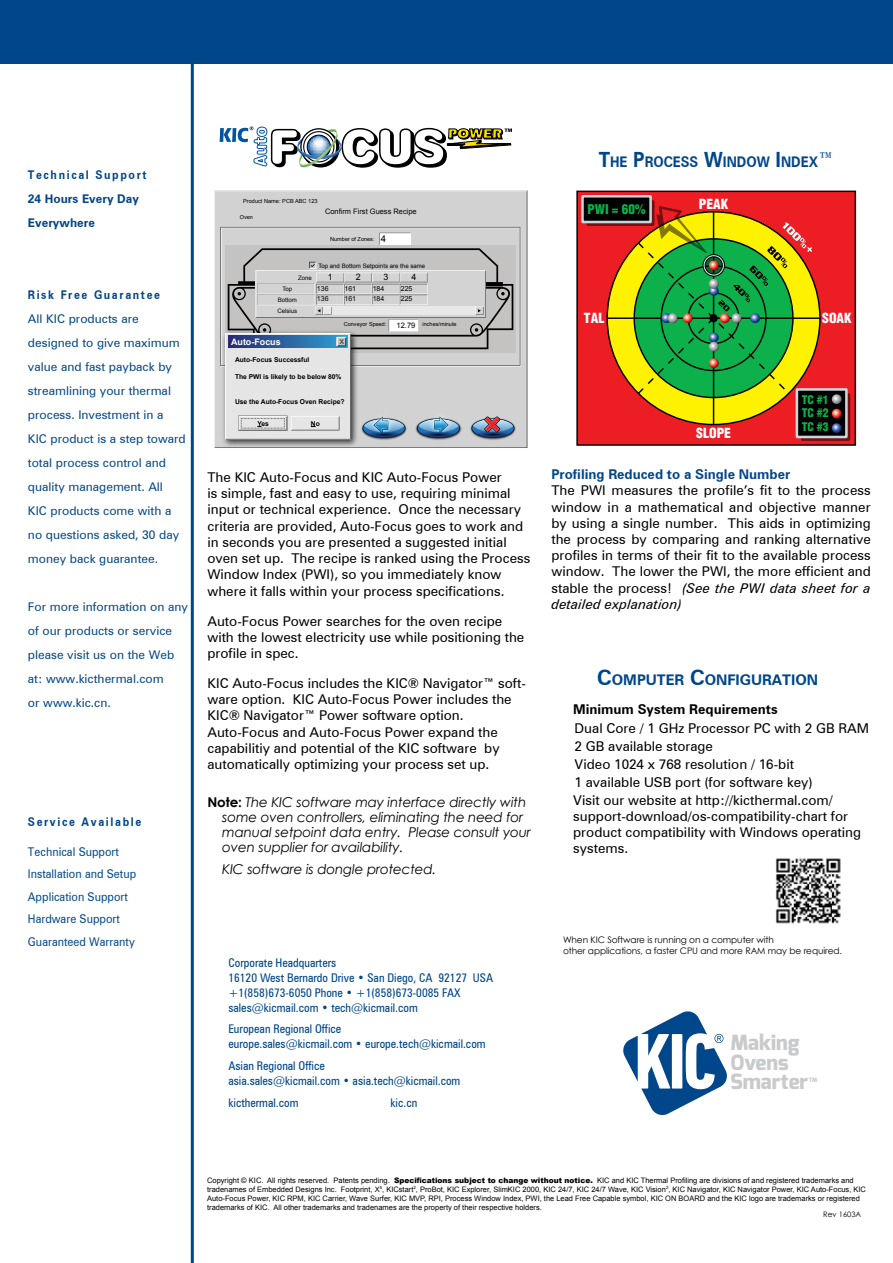
<style>
.page{position:relative;width:893px;height:1263px;background:#fff}
.page>*{position:absolute;margin:0;border:0;box-sizing:border-box;transform-origin:0 0}
.t1{font:800 20.85px/19.4px "Exo";color:#c9cacc}
.t2{font:700 14.7px "Zurich BT";color:#00468b;scale:.9 1}
.t3{font:700 14.7px "Zurich BT";color:#00468b}
.t4{font:13.65px "Switzerland Cond Black Plain";color:#fff}
.t5{font:13.5px/16.2px "Zurich BT";color:#000}
.t6{font:italic 13.5px/15px "Century Gothic";letter-spacing:-.01em;color:#000}
.t7{font:700 13.5px "Zurich BT";color:#00468b}
.t8{font:700 13.5px "Zurich BT";color:#000}
.t9{font:13.05px "Switzerland Cond Black Plain";color:#0db14b}
.t10{font:12px/24px "Zurich BT";color:#00468b}
.t11{font:condensed 12px/15px "Zurich BT";color:#00468b}
.t12{font:12px/22.5px "Zurich BT";color:#00468b;scale:.9 1}
.t13{font:700 12px/24px "Zurich BT";color:#00468b;scale:.9 1}
.t14{font:700 12px "Zurich BT";letter-spacing:.15em;color:#00468b;scale:.9 1}
.t15{font:11.7px/13.8px "Switzerland Cond Black Plain";color:#0db14b;text-align:justify}
.t16{font:9px/10.8px "Century Gothic";letter-spacing:-.01em;color:#000}
.t17{font:700 9px "Arial";color:#fff}
.t18{font:8.85px "Arial";color:#000}
.t19{font:7.5px/9px "Arial";color:#000}
.t20{font:7.5px "Arial";color:#010101}
.t21{font:7.5px "Century Gothic";color:#000}
.t22{font:6.9px "Arial";color:#000}
.t23{font:700 6.75px "Arial";color:#000}
.t24{font:6.15px "Arial";color:#000}
.t25{font:6.15px/11.1px "Arial";color:#010101;text-align:center}
.t26{font:800 6px "Exo";color:#c9cacc}
.t27{font:5.7px "Arial";color:#010101}
.t28{font:5.55px "Arial";color:#010101}
.s1{font-size:9.6px}
.s2{font-size:7.65px}
.s3{font-weight:700;font-style:normal}
.s4{font-size:21px}
.s5{font-style:italic}
.s6{font-weight:900}
</style>
<div class="page">
<svg style="left:623px;top:1011px;width:104px;height:104px"></svg>
<div style="left:577px;top:191px;width:278px;height:254px;background:#ed1d24"></div>
<div style="left:576px;top:191px;width:280px;height:255px;border:1px solid #000"></div>
<div style="left:607px;top:212px;width:213px;height:212px;background:#fff200;border-radius:50%"></div>
<hr style="left:607px;top:317px;width:213px;height:2px;background:#000">
<svg style="left:586px;top:200px;width:68px;height:26px"></svg>
<div style="left:582px;top:196px;width:69px;height:26px;background:#000"></div>
<div style="left:581px;top:195px;width:71px;height:28px;border:3px solid #c5d8dd"></div>
<svg style="left:636px;top:206px;width:214px;height:235px"></svg>
<svg style="left:214px;top:191px;width:313px;height:257px;background:#d0d1d0"></svg>
<img style="left:426px;top:440px;width:31px;height:2px">
<img style="left:365px;top:440px;width:32px;height:2px">
<img style="left:219px;top:327px;width:142px;height:121px">
<svg style="left:220px;top:227px;width:301px;height:213px;background:#c1c4c6"></svg>
<img style="left:775px;top:858px;width:66px;height:66px">
<div style="left:0;top:0;width:893px;height:63px;background:#00468b"></div>
<hr style="left:191px;top:61px;width:3px;height:1202px;background:#00468b">
<svg style="left:220px;top:126px;width:292px;height:42px"></svg>
<p class="t13" style="left:28px;top:162px;width:133px">Technical Support<br>24 Hours Every Day<br>Everywhere</p>
<p class="t14" style="left:28px;top:287px;width:148px">Risk Free Guarantee</p>
<p class="t10" style="left:28px;top:306px;width:159px">All KIC products are designed to give maximum value and fast payback by streamlining your thermal process. Investment in a<br>KIC product is a step toward total process control and quality management. All<br>KIC products come with a no questions asked, 30 day money back guarantee.</p>
<p class="t10" style="left:28px;top:594px;width:162px">For more information on any of our products or service please visit us on the Web at: www.kicthermal.com<br>or www.kic.cn.</p>
<p class="t14" style="left:28px;top:814px;width:128px">Service Available</p>
<p class="t12" style="left:28px;top:840px;width:122px">Technical Support<br>Installation and Setup<br>Application Support<br>Hardware Support<br>Guaranteed Warranty</p>
<p class="t27" style="left:243px;top:197px;width:76px">Product Name: PCB ABC 123</p>
<p class="t28" style="left:240px;top:213px;width:15px">Oven</p>
<p class="t20" style="left:325px;top:206px;width:93px">Confirm First Guess Recipe</p>
<p class="t28" style="left:330px;top:236px;width:57px">Number of Zones: <span class="s1">4</span></p>
<p class="t24" style="left:318px;top:262px;width:108px">Top and Bottom Setpoints are the same</p>
<p class="t25" style="left:298px;top:272px;width:15px">Zone</p>
<p class="t18" style="left:328px;top:271px;width:6px">1</p>
<p class="t18" style="left:356px;top:271px;width:6px">2</p>
<p class="t18" style="left:384px;top:271px;width:6px">3</p>
<p class="t18" style="left:411px;top:271px;width:6px">4</p>
<p class="t25" style="left:277px;top:284px;width:21px">Top<br>Bottom<br>Celsius</p>
<p class="t22" style="left:317px;top:284px;width:13px">136</p>
<p class="t22" style="left:345px;top:284px;width:13px">161</p>
<p class="t22" style="left:373px;top:284px;width:13px">184</p>
<p class="t22" style="left:401px;top:284px;width:13px">225</p>
<p class="t22" style="left:317px;top:295px;width:13px">136</p>
<p class="t22" style="left:345px;top:295px;width:13px">161</p>
<p class="t22" style="left:373px;top:295px;width:13px">184</p>
<p class="t22" style="left:401px;top:295px;width:13px">225</p>
<p class="t28" style="left:344px;top:320px;width:44px">Conveyor Speed:</p>
<p class="t28" style="left:396px;top:320px;width:62px"><span class="s2">12.79</span> inches/minute</p>
<p class="t17" style="left:231px;top:335px;width:51px">Auto-Focus</p>
<p class="t23" style="left:235px;top:355px;width:76px">Auto-Focus Successful</p>
<p class="t23" style="left:235px;top:372px;width:108px">The PWI is likely to be below 80%</p>
<p class="t23" style="left:235px;top:397px;width:111px">Use the Auto-Focus Oven Recipe?</p>
<p class="t23" style="left:257px;top:419px;width:13px">Yes</p>
<p class="t23" style="left:311px;top:419px;width:10px">No</p>
<p class="t5" style="left:207px;top:469px;width:325px">The KIC Auto-Focus and KIC Auto-Focus Power<br>is simple, fast and easy to use, requiring minimal input or technical experience. Once the necessary criteria are provided, Auto-Focus goes to work and in seconds you are presented a suggested initial oven set up. The recipe is ranked using the Process Window Index (PWI), so you immediately know where it falls within your process specifications.</p>
<p class="t5" style="left:207px;top:612px;width:318px">Auto-Focus Power searches for the oven recipe with the lowest electricity use while positioning the profile in spec.</p>
<p class="t5" style="left:207px;top:675px;width:320px">KIC Auto-Focus includes the KIC® Navigator™ soft&shy;ware option. KIC Auto-Focus Power includes the KIC® Navigator™ Power software option.<br>Auto-Focus and Auto-Focus Power expand the capabilitiy and potential of the KIC software by automatically optimizing your process set up.</p>
<p class="t6" style="left:222px;top:795px;width:310px;text-indent:-15px"><span class="s3">Note:</span> The KIC software may interface directly with some oven controllers, eliminating the need for manual setpoint data entry. Please consult your oven supplier for availability.</p>
<p class="t6" style="left:222px;top:861px;width:216px">KIC software is dongle protected.</p>
<p class="t11" style="left:228px;top:955px;width:266px">Corporate Headquarters<br>16120 West Bernardo Drive • San Diego, CA 92127 USA +1(858)673-6050 Phone • +1(858)673-0085 FAX sales@kicmail.com • tech@kicmail.com</p>
<p class="t11" style="left:228px;top:1021px;width:259px">European Regional Office<br>europe.sales@kicmail.com • europe.tech@kicmail.com</p>
<p class="t11" style="left:228px;top:1058px;width:233px">Asian Regional Office<br>asia.sales@kicmail.com • asia.tech@kicmail.com</p>
<p class="t11" style="left:228px;top:1095px;width:72px">kicthermal.com</p>
<p class="t11" style="left:390px;top:1095px;width:28px">kic.cn</p>
<p class="t2" style="left:599px;top:153px;width:245px"><span class="s4">T</span>HE <span class="s4">P</span>ROCESS <span class="s4">W</span>INDOW <span class="s4">I</span> NDEX</p>
<p class="t9" style="left:587px;top:201px;width:60px">PWI = 60%</p>
<p class="t4" style="left:699px;top:195px;width:31px">PEAK</p>
<p class="t4" style="left:584px;top:310px;width:22px">TAL</p>
<p class="t4" style="left:822px;top:310px;width:31px">SOAK</p>
<p class="t4" style="left:696px;top:424px;width:36px">SLOPE</p>
<p class="t15" style="left:802px;top:392px;width:28px">TC #1<br>TC #2<br>TC #3</p>
<p class="t7" style="left:551px;top:466px;width:240px">Profiling Reduced to a Single Number</p>
<p class="t5" style="left:551px;top:482px;width:321px;text-align:justify">The PWI measures the profile’s fit to the process window in a mathematical and objective manner by using a single number. This aids in optimizing the process by comparing and ranking alternative profiles in terms of their fit to the available process window. The lower the PWI, the more efficient and stable the process! <span class="s5">(See the PWI data sheet for a detailed explanation)</span></p>
<p class="t3" style="left:597px;top:671px;width:222px"><span class="s4">C</span>OMPUTER <span class="s4">C</span>ONFIGURATION</p>
<p class="t8" style="left:573px;top:701px;width:206px">Minimum System Requirements</p>
<p class="t5" style="left:573px;top:719px;width:298px;line-height:17.9px">Dual Core / 1 GHz Processor PC with 2 GB RAM 2 GB available storage<br>Video 1024 x 768 resolution / 16-bit<br>1 available USB port (for software key)<br>Visit our website at http://kicthermal.com/</p>
<p class="t5" style="left:573px;top:808px;width:290px">support-download/os-compatibility-chart for product compatibility with Windows operating systems.</p>
<p class="t16" style="left:563px;top:934px;width:281px">When KIC Software is running on a computer with<br>other applications, a faster CPU and more RAM may be required.</p>
<h1 class="t1" style="left:730px;top:1033px;width:79px">Making<br>Ovens<br>Smarter</h1>
<p class="t26" style="left:809px;top:1076px;width:10px">TM</p>
<p class="t19" style="left:207px;top:1175px;width:660px">Copyright © KIC. All rights reserved. Patents pending. <span class="s6">Specifications subject to change without notice.</span> KIC and KIC Thermal Profiling are divisions of and registered trademarks and tradenames of Embedded Designs Inc. Footprint, X<sup>5</sup>, KICstart<sup>2</sup>, ProBot, KIC Explorer, SlimKIC 2000, KIC 24/7, KIC 24/7 Wave, KIC Vision<sup>2</sup>, KIC Navigator, KIC Navigator Power, KIC Auto-Focus, KIC Auto-Focus Power, KIC RPM, KIC Carrier, Wave Surfer, KIC MVP, RPI, Process Window Index, PWI, the Lead Free Capable symbol, KIC ON BOARD and the KIC logo are trademarks or registered trademarks of KIC. All other trademarks and tradenames are the property of their respective holders.</p>
<p class="t21" style="left:823px;top:1209px;width:39px">Rev 1603A</p>
</div>
